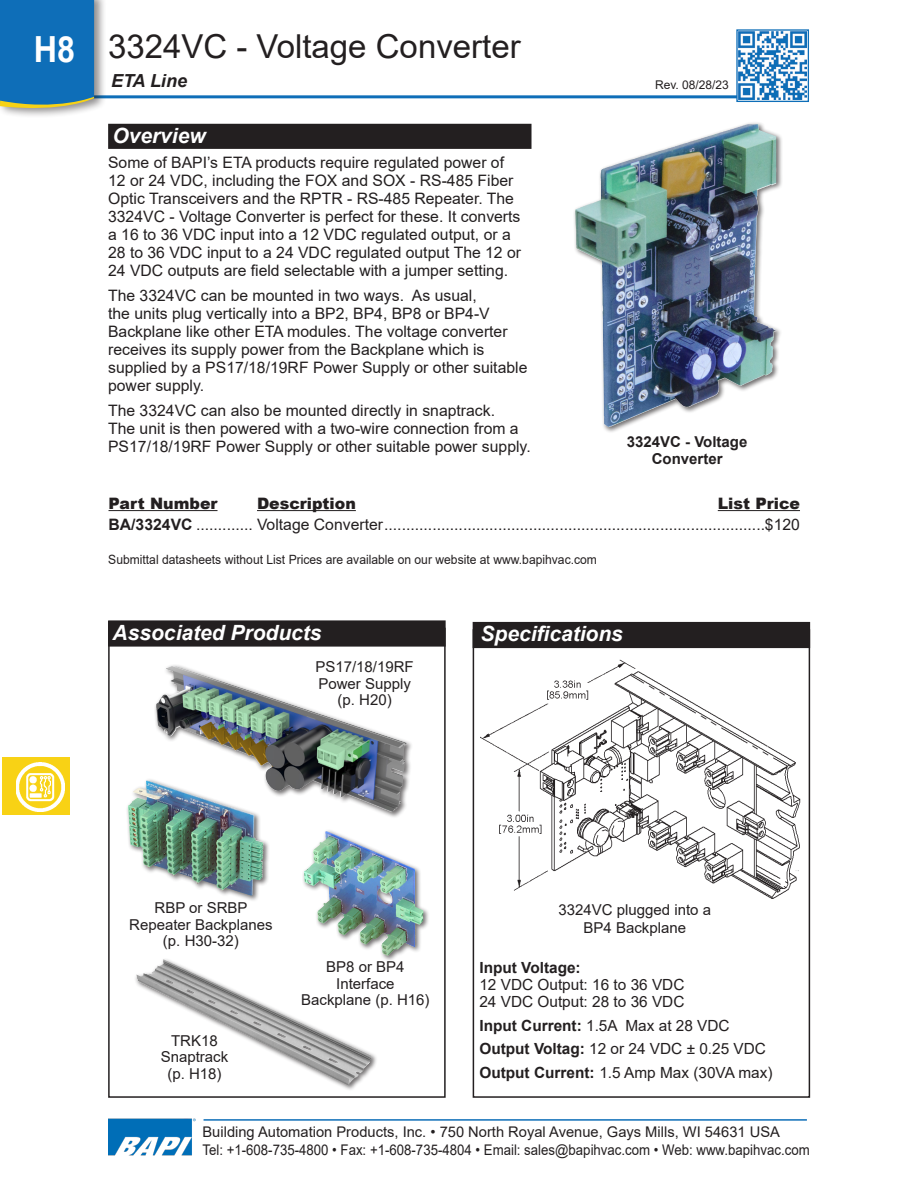
<style>
.page{position:relative;width:918px;height:1188px;background:#fff}
.page>*{position:absolute;margin:0;border:0;box-sizing:border-box;transform-origin:0 0}
.t1{font:700 36px "Arial";color:#fff;scale:.9 1}
.Sub_Section_Title{font:33px "Arial";color:#231f20}
.Subhead{font:italic 700 21px "Arial";color:#fff}
.t2{font:italic 700 18px "Arial";color:#231f20}
.t3{font:15.75px/18px "Arial";color:#231f20}
.t4{font:900 15.75px "Arial";color:#231f20}
.t5{font:15.3px "Arial";color:#231f20}
.t6{font:700 15.3px "Arial";color:#231f20}
.Pict_Title{font:15px/16.5px "Arial";color:#231f20;text-align:center}
.Pict_Title-2{font:700 15px/16.5px "Arial";color:#231f20;text-align:center}
.t7{font:14.7px/18px "Arial";color:#231f20}
.t8{font:12.75px "Arial";color:#231f20;scale:.95 1}
.Body_text{font:12px "Arial";color:#231f20}
.s1{font-weight:700}
</style>
<div class="page">
<hr style="left:14px;top:95px;width:780px;height:3px;background:#0e6eb8">
<div style="left:0;top:0;width:107px;height:119px;background:#231f20;opacity:.5"></div>
<svg style="left:0;top:0;width:94px;height:113px;background:#2076b4"></svg>
<svg style="left:738px;top:31px;width:69px;height:69px"></svg>
<img style="left:739px;top:32px;width:68px;height:68px">
<div style="left:736px;top:29px;width:73px;height:73px;border:1px solid #0e6eb8"></div>
<hr style="left:204px;top:1119px;width:603px;height:2px;background:#0e6eb8">
<img style="left:108px;top:1118px;width:87px;height:38px">
<div style="left:2px;top:757px;width:68px;height:58px;background:#f8d215"></div>
<img style="left:17px;top:762px;width:47px;height:49px">
<div style="left:109px;top:125px;width:422px;height:23px;background:#231f20"></div>
<div style="left:108px;top:124px;width:424px;height:25px;border:2px solid #231f20"></div>
<div style="left:473px;top:629px;width:337px;height:469px;border:2px solid #231f20"></div>
<div style="left:473px;top:623px;width:336px;height:24px;background:#231f20"></div>
<div style="left:473px;top:622px;width:337px;height:26px;border:2px solid #231f20"></div>
<div style="left:108px;top:628px;width:338px;height:470px;border:2px solid #231f20"></div>
<div style="left:109px;top:621px;width:336px;height:25px;background:#231f20"></div>
<div style="left:108px;top:620px;width:338px;height:27px;border:2px solid #231f20"></div>
<div style="left:573px;top:122px;width:210px;height:312px;background:#231f20;opacity:.65"></div>
<img style="left:575px;top:124px;width:173px;height:300px">
<div style="left:134px;top:957px;width:244px;height:135px;background:#231f20;opacity:.65"></div>
<img style="left:136px;top:961px;width:36px;height:37px">
<div style="left:302px;top:829px;width:128px;height:133px;background:#231f20;opacity:.65"></div>
<img style="left:304px;top:831px;width:40px;height:92px">
<div style="left:126px;top:778px;width:144px;height:124px;background:#231f20;opacity:.65"></div>
<img style="left:128px;top:780px;width:19px;height:67px">
<img style="left:481px;top:659px;width:320px;height:240px">
<div style="left:154px;top:664px;width:259px;height:154px;background:#231f20;opacity:.65"></div>
<img style="left:156px;top:666px;width:24px;height:70px">
<hr style="left:109px;top:510px;width:109px;height:1px;background:#231f20">
<hr style="left:257px;top:510px;width:99px;height:1px;background:#231f20">
<hr style="left:718px;top:510px;width:82px;height:1px;background:#231f20">
<h1 class="t1" style="left:34px;top:24px;width:48px">H8</h1>
<p class="Sub_Section_Title" style="left:108px;top:24px;width:414px">3324VC - Voltage Converter</p>
<p class="t2" style="left:111px;top:69px;width:78px">ETA Line</p>
<p class="Subhead" style="left:112px;top:121px;width:95px">Overview</p>
<p class="t3" style="left:108px;top:154px;width:414px">Some of BAPI’s ETA products require regulated power of 12 or 24 VDC, including the FOX and SOX - RS-485 Fiber Optic Transceivers and the RPTR - RS-485 Repeater. The 3324VC - Voltage Converter is perfect for these. It converts a 16 to 36 VDC input into a 12 VDC regulated output, or a 28 to 36 VDC input to a 24 VDC regulated output The 12 or 24 VDC outputs are field selectable with a jumper setting.</p>
<p class="t3" style="left:108px;top:286px;width:421px">The 3324VC can be mounted in two ways. As usual,<br>the units plug vertically into a BP2, BP4, BP8 or BP4-V Backplane like other ETA modules. The voltage converter receives its supply power from the Backplane which is supplied by a PS17/18/19RF Power Supply or other suitable power supply.</p>
<p class="t3" style="left:108px;top:401px;width:424px">The 3324VC can also be mounted directly in snaptrack.<br>The unit is then powered with a two-wire connection from a<br>PS17/18/19RF Power Supply or other suitable power supply.</p>
<p class="Body_text" style="left:655px;top:77px;width:75px">Rev. 08/28/23</p>
<p class="Pict_Title-2" style="left:627px;top:434px;width:122px">3324VC - Voltage<br>Converter</p>
<p class="t4" style="left:109px;top:492px;width:111px">Part Number</p>
<p class="t4" style="left:257px;top:492px;width:100px">Description</p>
<p class="t4" style="left:718px;top:492px;width:84px">List Price</p>
<p class="t3" style="left:109px;top:516px;width:693px"><span class="s1">BA/3324VC</span> ............. Voltage Converter.......................................................................................$120</p>
<p class="t8" style="left:108px;top:550px;width:516px">Submittal datasheets without List Prices are available on our website at www.bapihvac.com</p>
<p class="Subhead" style="left:113px;top:618px;width:210px">Associated Products</p>
<p class="Subhead" style="left:481px;top:620px;width:144px">Specifications</p>
<p class="Pict_Title" style="left:315px;top:659px;width:100px">PS17/18/19RF</p>
<p class="Pict_Title" style="left:318px;top:675px;width:94px">Power Supply</p>
<p class="Pict_Title" style="left:338px;top:692px;width:56px">(p. H20)</p>
<p class="Pict_Title" style="left:129px;top:899px;width:145px">RBP or SRBP<br>Repeater Backplanes</p>
<p class="Pict_Title" style="left:163px;top:932px;width:77px">(p. H30-32)</p>
<p class="Pict_Title" style="left:161px;top:1032px;width:69px">TRK18<br>Snaptrack (p. H18)</p>
<p class="Pict_Title" style="left:326px;top:959px;width:80px">BP8 or BP4</p>
<p class="Pict_Title" style="left:301px;top:975px;width:130px">Interface<br>Backplane (p. H16)</p>
<p class="Pict_Title" style="left:559px;top:901px;width:154px;line-height:18px">3324VC plugged into a<br>BP4 Backplane</p>
<p class="t6" style="left:479px;top:957px;width:103px">Input Voltage:</p>
<p class="t5" style="left:479px;top:974px;width:207px">12 VDC Output: 16 to 36 VDC</p>
<p class="t5" style="left:479px;top:991px;width:207px">24 VDC Output: 28 to 36 VDC</p>
<p class="t5" style="left:479px;top:1015px;width:252px"><span class="s1">Input Current:</span> 1.5A Max at 28 VDC</p>
<p class="t5" style="left:479px;top:1038px;width:288px"><span class="s1">Output Voltag:</span> 12 or 24 VDC ± 0.25 VDC</p>
<p class="t5" style="left:479px;top:1062px;width:295px"><span class="s1">Output Current:</span> 1.5 Amp Max (30VA max)</p>
<p class="t7" style="left:202px;top:1123px;width:609px">Building Automation Products, Inc. • 750 North Royal Avenue, Gays Mills, WI 54631 USA<br>Tel: +1-608-735-4800 • Fax: +1-608-735-4804 • Email: sales@bapihvac.com • Web: www.bapihvac.com</p>
</div>
